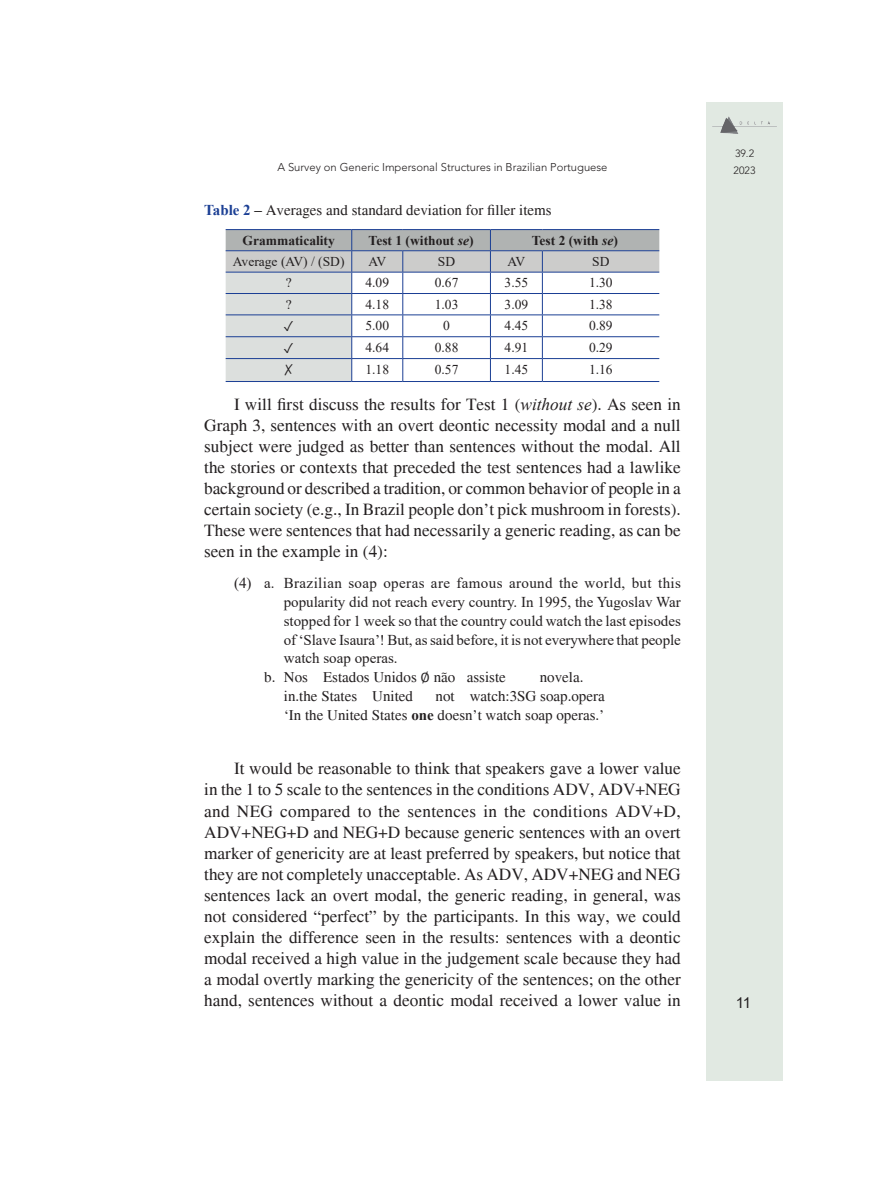
<style>
.page{position:relative;width:885px;height:1183px;background:#fff}
.page>*{position:absolute;margin:0;border:0;box-sizing:border-box;transform-origin:0 0}
.t1{font:17.25px/21px "Times";color:#231f20;text-align:justify}
.t2{font:15px/18.8px "Times New Roman";letter-spacing:-.01em;color:#231f20;text-align:justify}
.t3{font:15px/18.8px "Times";color:#231f20;text-align:right}
.t4{font:15px "Arial";color:#231f20}
.t5{font:13.5px "Times New Roman";color:#231f20}
.t6{font:700 13.5px "Times New Roman";color:#231f20}
.t7{font:300 11.25px "Avenir";color:#231f20}
.t8{font:300 10.5px/16.5px "Avenir";color:#231f20}
.s1{font-family:"Times New Roman";font-weight:700;color:#1b3f94}
.s2{font-family:"Times New Roman";font-weight:700}
.s3{font-style:italic}
.s4{font-family:"Times New Roman";font-style:italic}
.s5{font-family:"Cambria Math"}
</style>
<div class="page">
<div style="left:705px;top:102px;width:77px;height:978px;background:#e1e9e2"></div>
<img style="left:712px;top:116px;width:65px;height:18px">
<hr style="left:226px;top:381px;width:126px;height:1px;background:#1b3f94">
<hr style="left:352px;top:381px;width:51px;height:1px;background:#1b3f94">
<hr style="left:403px;top:381px;width:87px;height:1px;background:#1b3f94">
<hr style="left:490px;top:381px;width:52px;height:1px;background:#1b3f94">
<hr style="left:542px;top:381px;width:117px;height:1px;background:#1b3f94">
<svg style="left:226px;top:229px;width:433px;height:152px"></svg>
<p class="t7" style="left:277px;top:160px;width:331px">A Survey on Generic Impersonal Structures in Brazilian Portuguese</p>
<p class="t3" style="left:204px;top:200px;width:349px"><span class="s1">Table 2</span> <span class="s2">–</span> Averages and standard deviation for filler items</p>
<p class="t6" style="left:242px;top:230px;width:94px">Grammaticality</p>
<p class="t6" style="left:368px;top:230px;width:106px">Test 1 (without <span class="s3">se</span>)</p>
<p class="t6" style="left:531px;top:230px;width:88px">Test 2 (with <span class="s3">se</span>)</p>
<p class="t5" style="left:233px;top:252px;width:113px">Average (AV) / (SD)</p>
<p class="t5" style="left:368px;top:252px;width:19px">AV</p>
<p class="t5" style="left:438px;top:252px;width:19px">SD</p>
<p class="t5" style="left:507px;top:252px;width:19px">AV</p>
<p class="t5" style="left:592px;top:252px;width:19px">SD</p>
<p class="t5" style="left:286px;top:273px;width:7px">?</p>
<p class="t5" style="left:365px;top:273px;width:25px">4.09</p>
<p class="t5" style="left:435px;top:273px;width:25px">0.67</p>
<p class="t5" style="left:504px;top:273px;width:25px">3.55</p>
<p class="t5" style="left:589px;top:273px;width:25px">1.30</p>
<p class="t5" style="left:286px;top:295px;width:7px">?</p>
<p class="t5" style="left:365px;top:295px;width:25px">4.18</p>
<p class="t5" style="left:435px;top:295px;width:25px">1.03</p>
<p class="t5" style="left:504px;top:295px;width:25px">3.09</p>
<p class="t5" style="left:589px;top:295px;width:25px">1.38</p>
<p class="t5" style="left:365px;top:316px;width:25px">5.00</p>
<p class="t5" style="left:443px;top:316px;width:8px">0</p>
<p class="t5" style="left:504px;top:316px;width:25px">4.45</p>
<p class="t5" style="left:589px;top:316px;width:25px">0.89</p>
<p class="t5" style="left:365px;top:338px;width:25px">4.64</p>
<p class="t5" style="left:435px;top:338px;width:25px">0.88</p>
<p class="t5" style="left:504px;top:338px;width:25px">4.91</p>
<p class="t5" style="left:589px;top:338px;width:25px">0.29</p>
<p class="t5" style="left:365px;top:360px;width:25px">1.18</p>
<p class="t5" style="left:435px;top:360px;width:25px">0.57</p>
<p class="t5" style="left:504px;top:360px;width:25px">1.45</p>
<p class="t5" style="left:589px;top:360px;width:25px">1.16</p>
<p class="t1" style="left:204px;top:393px;width:478px;text-indent:30px">I will first discuss the results for Test 1 (<span class="s4">without se</span>). As seen in Graph 3, sentences with an overt deontic necessity modal and a null subject were judged as better than sentences without the modal. All the stories or contexts that preceded the test sentences had a lawlike background or described a tradition, or common behavior of people in a certain society (e.g., In Brazil people don’t pick mushroom in forests).<br>These were sentences that had necessarily a generic reading, as can be seen in the example in (4):</p>
<p class="t2" style="left:284px;top:573px;width:398px;text-indent:-50px">(4) a. Brazilian soap operas are famous around the world, but this popularity did not reach every country. In 1995, the Yugoslav War stopped for 1 week so that the country could watch the last episodes of ‘Slave Isaura’! But, as said before, it is not everywhere that people watch soap operas.</p>
<p class="t3" style="left:264px;top:667px;width:243px">b. Nos Estados Unidos <span class="s5">∅</span> não assiste</p>
<p class="t3" style="left:539px;top:667px;width:45px">novela.</p>
<p class="t3" style="left:284px;top:686px;width:131px">in.the States United</p>
<p class="t3" style="left:284px;top:686px;width:322px">not watch:3SG soap.opera<br>‘In the United States <span class="s2">one</span> doesn’t watch soap operas.’</p>
<p class="t1" style="left:204px;top:758px;width:478px;text-indent:30px">It would be reasonable to think that speakers gave a lower value in the 1 to 5 scale to the sentences in the conditions ADV, ADV+NEG and NEG compared to the sentences in the conditions ADV+D, ADV+NEG+D and NEG+D because generic sentences with an overt marker of genericity are at least preferred by speakers, but notice that they are not completely unacceptable. As ADV, ADV+NEG and NEG sentences lack an overt modal, the generic reading, in general, was not considered “perfect” by the participants. In this way, we could explain the difference seen in the results: sentences with a deontic modal received a high value in the judgement scale because they had a modal overtly marking the genericity of the sentences; on the other hand, sentences without a deontic modal received a lower value in</p>
<p class="t8" style="left:733px;top:145px;width:23px">39.2<br>2023</p>
<p class="t4" style="left:735px;top:991px;width:17px">11</p>
</div>
